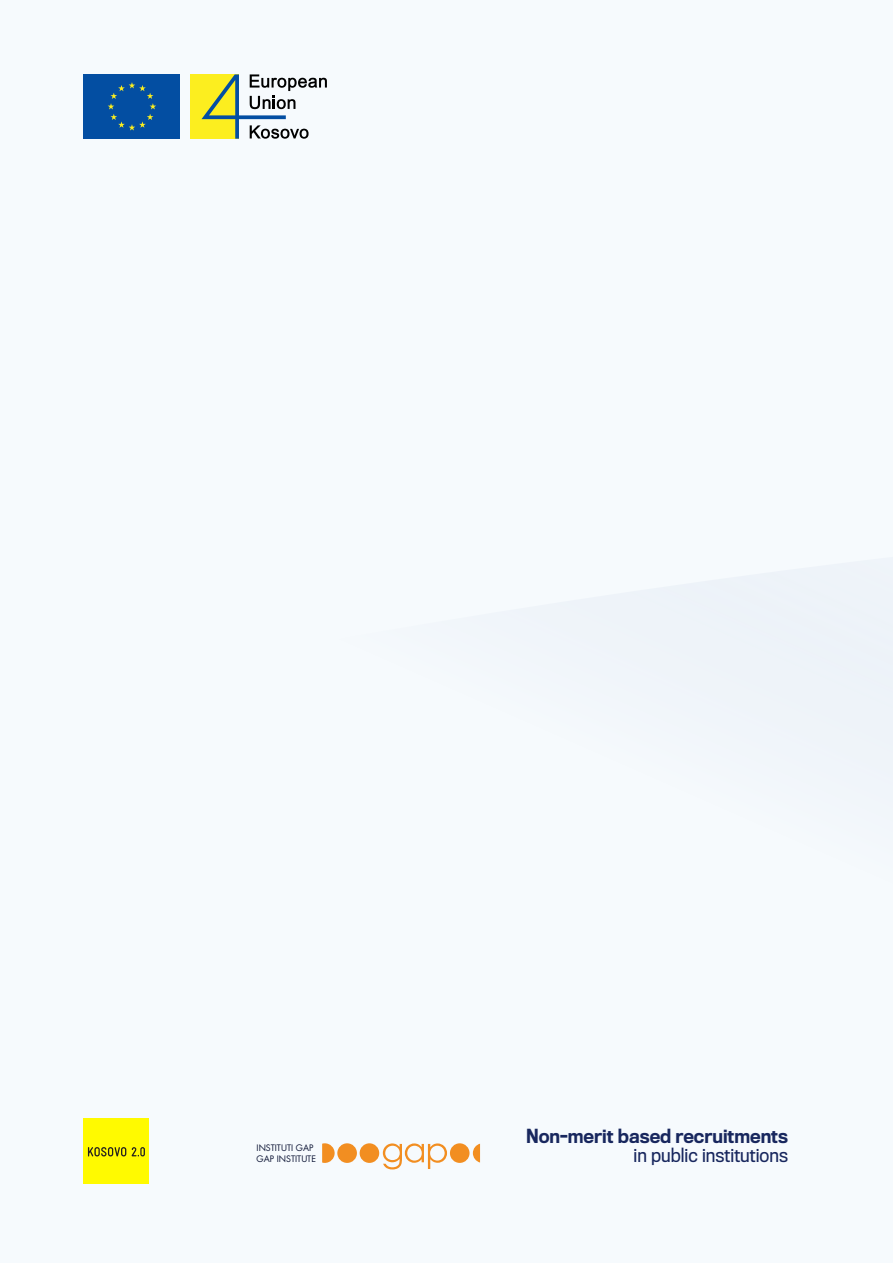
<style>
.page{position:relative;width:893px;height:1263px;background:#fff}
.page>*{position:absolute;margin:0;border:0;box-sizing:border-box;transform-origin:0 0}
.t1{font:500 18px "Titling Gothic FB Narrow";color:#18275e}
.t2{font:18px "Titling Gothic FB Narrow";color:#18275e}
.t3{font:8.7px/11.9px "Futura LT";color:#0e1636}
</style>
<div class="page">
<div style="left:191px;top:74px;width:48px;height:65px;background:#fcee1f"></div>
<div style="left:84px;top:74px;width:96px;height:65px;background:#034ea2"></div>
<svg style="left:108px;top:82px;width:48px;height:49px"></svg>
<svg style="left:202px;top:74px;width:125px;height:65px"></svg>
<div style="left:360px;top:1143px;width:19px;height:20px;background:#f28e21;border-radius:50%"></div>
<div style="left:337px;top:1143px;width:20px;height:20px;background:#f28e21;border-radius:50%"></div>
<div style="left:450px;top:1143px;width:19px;height:20px;background:#f28e21;border-radius:50%"></div>
<svg style="left:383px;top:1143px;width:64px;height:26px"></svg>
<svg style="left:322px;top:1143px;width:13px;height:20px"></svg>
<svg style="left:473px;top:1144px;width:7px;height:18px"></svg>
<div style="left:84px;top:1118px;width:65px;height:65px;background:#fffa00"></div>
<svg style="left:88px;top:1147px;width:38px;height:9px"></svg>
<svg style="left:132px;top:1147px;width:13px;height:9px"></svg>
<div style="left:360px;top:557px;width:533px;height:315px;background:#f5f9fc"></div>
<p class="t3" style="left:257px;top:1141px;width:61px">INSTITUTI GAP<br>GAP INSTITUTE</p>
<p class="t1" style="left:526px;top:1124px;width:263px">Non-merit based recruitments</p>
<p class="t2" style="left:633px;top:1144px;width:156px">in public institutions</p>
</div>
